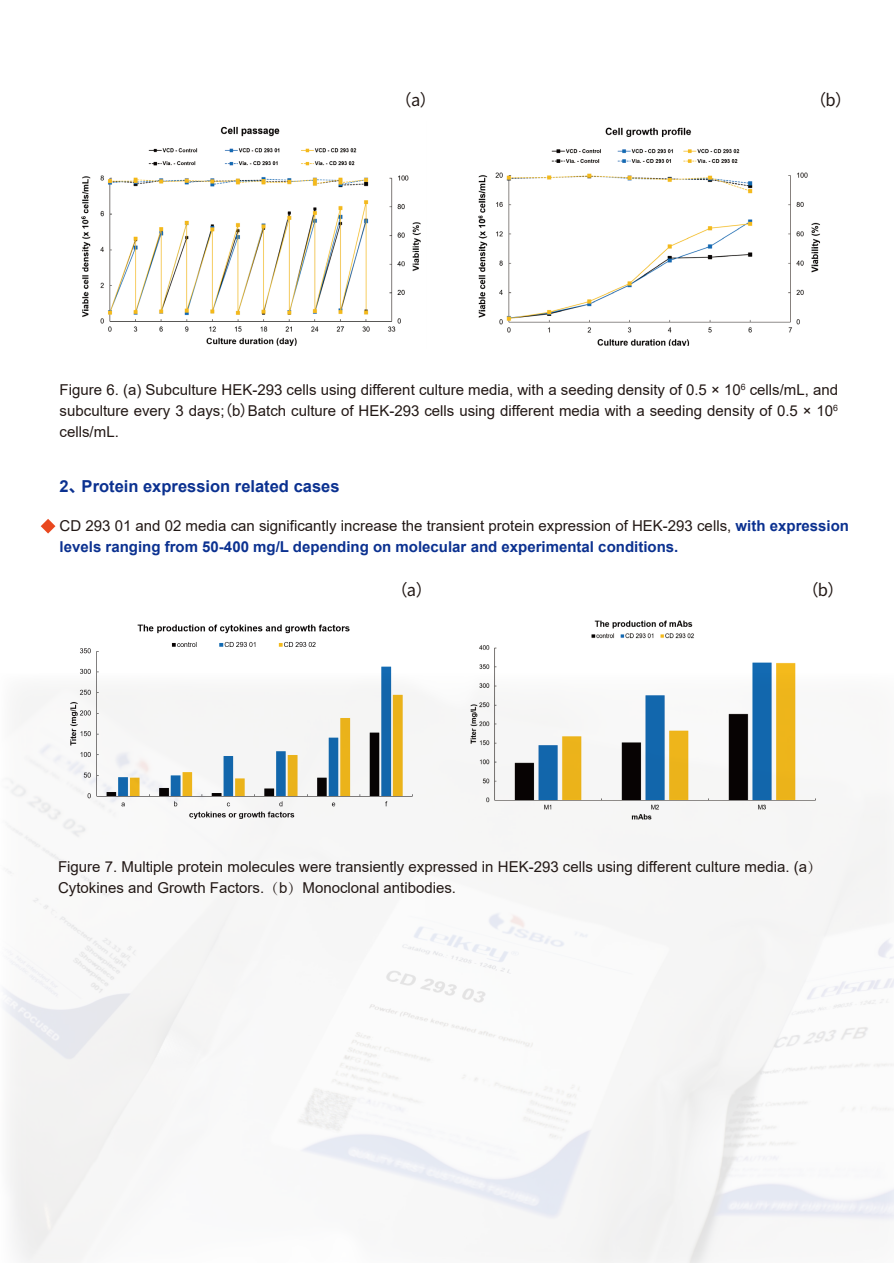
<style>
.page{position:relative;width:894px;height:1263px;background:#fff}
.page>*{position:absolute;margin:0;border:0;box-sizing:border-box;transform-origin:0 0}
.t1{font:700 16.5px "Arial";color:#0b3190}
.t2{font:16.5px "Source Han Sans SC";color:#221815}
.t3{font:15px/21px "Arial";color:#221815;text-align:justify}
.t4{font:700 15px/21px "Arial";color:#0b3190}
.s1{font-family:"Source Han Sans SC"}
.s2{font-weight:400;color:#221815}
.s3{font-family:"Adobe Song Std";font-weight:300}
</style>
<div class="page">
<img style="left:4px;top:692px;width:889px;height:571px">
<svg style="left:41px;top:519px;width:14px;height:14px"></svg>
<img style="left:81px;top:126px;width:340px;height:220px">
<img style="left:478px;top:127px;width:343px;height:219px">
<img style="left:64px;top:624px;width:352px;height:201px">
<img style="left:465px;top:620px;width:353px;height:205px">
<p class="t2" style="left:395px;top:91px;width:43px">（a）</p>
<p class="t2" style="left:809px;top:91px;width:44px">（b）</p>
<p class="t3" style="left:60px;top:380px;width:779px">Figure 6. (a) Subculture HEK-293 cells using different culture media, with a seeding density of 0.5 × 10<sup>6</sup> cells/mL, and subculture every 3 days;<span class="s1">（</span>b<span class="s1">）</span>Batch culture of HEK-293 cells using different media with a seeding density of 0.5 × 10<sup>6 </sup>cells/mL.</p>
<p class="t1" style="left:60px;top:475px;width:281px">2<span class="s1">、</span>Protein expression related cases</p>
<p class="t4" style="left:60px;top:515px;width:790px"><span class="s2">CD 293 01 and 02 media can significantly increase the transient protein expression of HEK-293 cells,</span> with expression levels ranging from 50-400 mg/L depending on molecular and experimental conditions.</p>
<p class="t2" style="left:391px;top:580px;width:43px">（a）</p>
<p class="t2" style="left:801px;top:580px;width:44px">（b）</p>
<p class="t3" style="left:58px;top:856px;width:765px">Figure 7. Multiple protein molecules were transiently expressed in HEK-293 cells using different culture media. (a<span class="s3">）<br></span>Cytokines and Growth Factors.<span class="s3">（</span>b<span class="s3">）</span>Monoclonal antibodies.</p>
</div>
